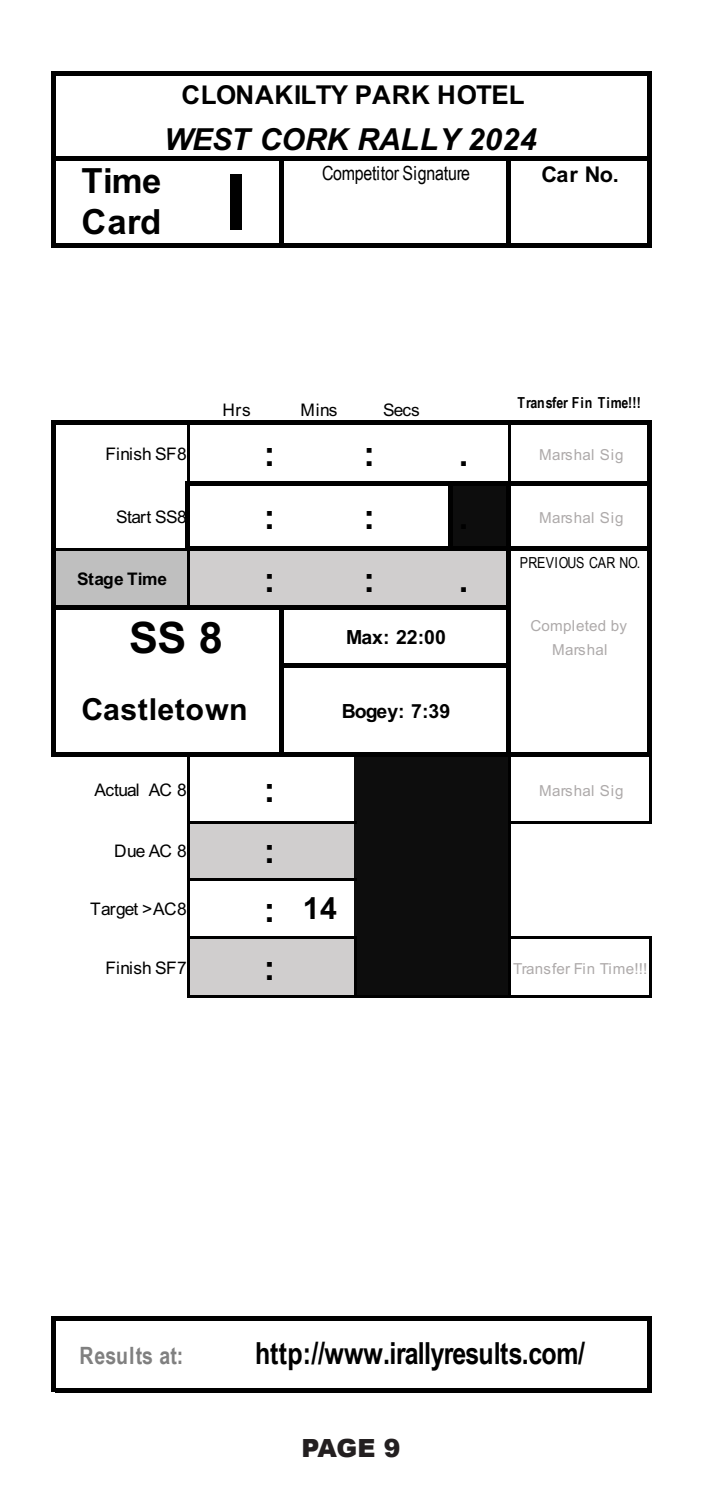
<style>
.page{position:relative;width:702px;height:1489px;background:#fff}
.page>*{position:absolute;margin:0;border:0;box-sizing:border-box;transform-origin:0 0}
.t1{font:700 78px "Arial";color:#000}
.t2{font:700 43.25px "Arial";color:#000}
.t3{font:700 34.75px/41.2px "Arial";letter-spacing:-.005em;color:#000}
.t4{font:700 30.25px "Arial Narrow";letter-spacing:-.015em;color:#000}
.t5{font:italic 700 30.25px "Arial";letter-spacing:-.005em;color:#000}
.t6{font:700 30.25px "Arial";letter-spacing:.015em;color:#000}
.t7{font:700 26px "Arial";color:#000}
.t8{font:900 25px "Arial";color:#231f20}
.t9{font:700 23.75px "Arial Narrow";color:#808080}
.t10{font:700 21.75px "Arial";color:#000}
.t11{font:700 19.5px "Arial";color:#000}
.t12{font:19.5px "Arial Narrow";letter-spacing:-.01em;color:#000}
.t13{font:17.25px "Arial";letter-spacing:-.03em;color:#000}
.t14{font:17.25px "Arial";letter-spacing:.015em;color:#000}
.t15{font:700 17.25px "Arial";letter-spacing:-.015em;color:#000}
.t16{font:15.25px/23.8px "Arial";letter-spacing:.015em;color:#aeaaaa;text-align:center}
.t17{font:700 15.25px "Arial Narrow";letter-spacing:.035em;color:#000}
.t18{font:15.25px "Arial Narrow";color:#000}
.s1{font-size:34.75px}
</style>
<div class="page">
<div style="left:450px;top:483px;width:61px;height:67px;background:#0d0d0d"></div>
<div style="left:56px;top:548px;width:134px;height:61px;background:#bfbfbf"></div>
<div style="left:188px;top:548px;width:323px;height:61px;background:#d0cece"></div>
<div style="left:355px;top:754px;width:156px;height:70px;background:#0d0d0d"></div>
<div style="left:188px;top:821px;width:169px;height:59px;background:#d0cece"></div>
<div style="left:355px;top:821px;width:156px;height:59px;background:#0d0d0d"></div>
<div style="left:355px;top:878px;width:156px;height:60px;background:#0d0d0d"></div>
<div style="left:188px;top:936px;width:169px;height:61px;background:#d0cece"></div>
<div style="left:355px;top:936px;width:156px;height:61px;background:#0d0d0d"></div>
<div style="left:56px;top:71px;width:596px;height:5px;background:#000"></div>
<hr style="left:56px;top:156px;width:596px;height:4px;background:#000">
<hr style="left:56px;top:243px;width:596px;height:4px;background:#000">
<div style="left:51px;top:71px;width:5px;height:176px;background:#000"></div>
<div style="left:506px;top:160px;width:5px;height:87px;background:#000"></div>
<div style="left:647px;top:76px;width:5px;height:171px;background:#000"></div>
<div style="left:56px;top:420px;width:596px;height:5px;background:#000"></div>
<hr style="left:188px;top:425px;width:2px;height:56px;background:#000">
<hr style="left:509px;top:425px;width:2px;height:56px;background:#000">
<hr style="left:190px;top:481px;width:462px;height:4px;background:#000">
<hr style="left:56px;top:548px;width:130px;height:2px;background:#000">
<hr style="left:186px;top:481px;width:4px;height:69px;background:#000">
<hr style="left:190px;top:546px;width:462px;height:4px;background:#000">
<hr style="left:279px;top:160px;width:4px;height:87px;background:#000">
<hr style="left:56px;top:605px;width:455px;height:4px;background:#000">
<div style="left:283px;top:663px;width:228px;height:5px;background:#000"></div>
<hr style="left:188px;top:550px;width:2px;height:55px;background:#000">
<div style="left:506px;top:485px;width:5px;height:271px;background:#000"></div>
<div style="left:647px;top:425px;width:5px;height:331px;background:#000"></div>
<hr style="left:56px;top:752px;width:596px;height:4px;background:#000">
<hr style="left:190px;top:821px;width:167px;height:3px;background:#000">
<hr style="left:511px;top:821px;width:141px;height:3px;background:#000">
<hr style="left:190px;top:878px;width:167px;height:2px;background:#000">
<hr style="left:190px;top:936px;width:167px;height:2px;background:#000">
<hr style="left:649px;top:756px;width:3px;height:68px;background:#000">
<hr style="left:511px;top:936px;width:141px;height:2px;background:#000">
<hr style="left:190px;top:995px;width:462px;height:2px;background:#000">
<div style="left:51px;top:420px;width:5px;height:336px;background:#000"></div>
<hr style="left:649px;top:938px;width:3px;height:59px;background:#000">
<hr style="left:56px;top:1316px;width:596px;height:4px;background:#000">
<hr style="left:56px;top:1388px;width:591px;height:3px;background:#000">
<div style="left:51px;top:1316px;width:5px;height:75px;background:#000"></div>
<div style="left:647px;top:1320px;width:5px;height:71px;background:#000"></div>
<hr style="left:279px;top:609px;width:4px;height:147px;background:#000">
<hr style="left:509px;top:756px;width:2px;height:241px;background:#000">
<hr style="left:188px;top:756px;width:2px;height:241px;background:#000">
<hr style="left:448px;top:485px;width:4px;height:65px;background:#000">
<hr style="left:355px;top:938px;width:2px;height:59px;background:#000">
<p class="t7" style="left:181px;top:77px;width:345px">CLONAKILTY PARK HOTEL</p>
<p class="t5" style="left:164px;top:119px;width:374px">WEST CORK RALLY 2024</p>
<p class="t3" style="left:82px;top:160px;width:81px">Time<br>Card</p>
<p class="t1" style="left:225px;top:147px;width:23px">I</p>
<p class="t12" style="left:322px;top:159px;width:149px">Competitor Signature</p>
<p class="t10" style="left:541px;top:159px;width:79px">Car No.</p>
<p class="t13" style="left:222px;top:398px;width:30px">Hrs</p>
<p class="t13" style="left:300px;top:398px;width:38px">Mins</p>
<p class="t13" style="left:383px;top:398px;width:38px">Secs</p>
<p class="t14" style="left:105px;top:442px;width:83px">Finish SF8</p>
<p class="t3" style="left:264px;top:434px;width:13px">:</p>
<p class="t3" style="left:363px;top:434px;width:13px">:</p>
<p class="t3" style="left:459px;top:434px;width:11px">.</p>
<p class="t17" style="left:517px;top:391px;width:125px">Transfer Fin Time!!!</p>
<p class="t16" style="left:539px;top:442px;width:86px">Marshal Sig</p>
<p class="t13" style="left:116px;top:504px;width:72px">Start SS8</p>
<p class="t3" style="left:264px;top:496px;width:13px">:</p>
<p class="t3" style="left:363px;top:496px;width:13px">:</p>
<p class="t16" style="left:539px;top:505px;width:86px">Marshal Sig</p>
<p class="t15" style="left:77px;top:567px;width:91px">Stage Time</p>
<p class="t3" style="left:264px;top:559px;width:13px">:</p>
<p class="t3" style="left:363px;top:559px;width:13px">:</p>
<p class="t2" style="left:129px;top:607px;width:95px">SS 8</p>
<p class="t11" style="left:346px;top:623px;width:101px">Max: 22:00</p>
<p class="t3" style="left:459px;top:559px;width:11px">.</p>
<p class="t6" style="left:82px;top:688px;width:167px">Castletown</p>
<p class="t11" style="left:342px;top:697px;width:110px">Bogey: 7:39</p>
<p class="t18" style="left:519px;top:551px;width:122px">PREVIOUS CAR NO.</p>
<p class="t16" style="left:530px;top:613px;width:98px">Completed by<br>Marshal</p>
<p class="t13" style="left:95px;top:777px;width:94px">Actual AC 8</p>
<p class="t3" style="left:264px;top:769px;width:13px">:</p>
<p class="t16" style="left:539px;top:778px;width:86px">Marshal Sig</p>
<p class="t13" style="left:114px;top:838px;width:74px">Due AC 8</p>
<p class="t3" style="left:264px;top:830px;width:13px">:</p>
<p class="t13" style="left:90px;top:897px;width:98px">Target &gt;AC8</p>
<p class="t6" style="left:264px;top:887px;width:75px"><span class="s1">:</span> 14</p>
<p class="t14" style="left:105px;top:955px;width:83px">Finish SF7</p>
<p class="t3" style="left:264px;top:947px;width:13px">:</p>
<p class="t16" style="left:513px;top:956px;width:136px">Transfer Fin Time!!!</p>
<p class="t9" style="left:79px;top:1337px;width:105px">Results at:</p>
<p class="t4" style="left:255px;top:1330px;width:331px">http://www.irallyresults.com/</p>
<h3 class="t8" style="left:301px;top:1429px;width:100px">PAGE 9</h3>
</div>
